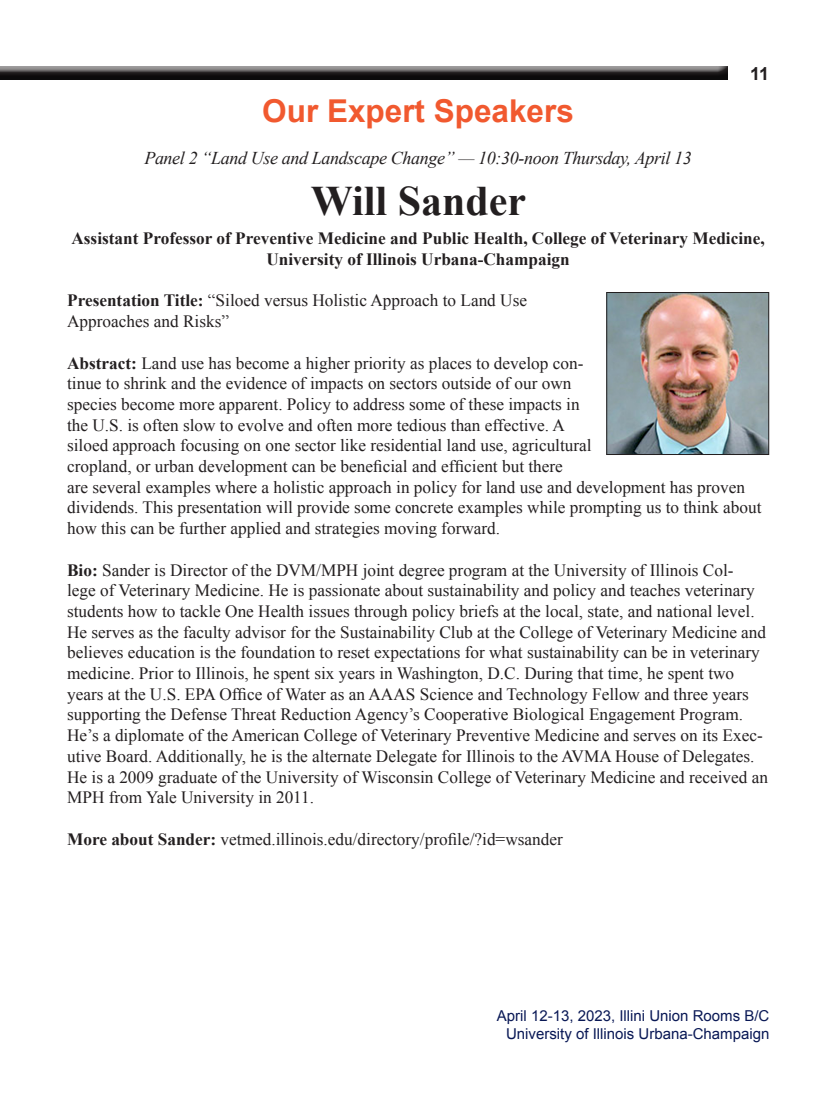
<style>
.page{position:relative;width:837px;height:1107px;background:#fff}
.page>*{position:absolute;margin:0;border:0;box-sizing:border-box;transform-origin:0 0}
.t1{font:700 42px "Times New Roman";color:#231f20}
.t2{font:700 31.5px "Arial";color:#f1592f}
.t3{font:italic 18px "Times New Roman";letter-spacing:-.02em;color:#231f20}
.t4{font:700 18px "Arial";color:#231f20}
.t5{font:17.25px/20.7px "Times New Roman";color:#231f20}
.t6{font:700 17.25px/20.7px "Times New Roman";color:#231f20;text-align:center}
.t7{font:15px/18px "Arial";color:#091855;text-align:right}
.s1{font-weight:700}
</style>
<div class="page">
<div style="left:0;top:66px;width:729px;height:16px;background:#231f20;opacity:.75"></div>
<img style="left:608px;top:294px;width:159px;height:159px">
<div style="left:606px;top:292px;width:163px;height:163px;border:1px solid #231f20"></div>
<p class="t4" style="left:750px;top:62px;width:21px">11</p>
<h2 class="t2" style="left:262px;top:90px;width:313px">Our Expert Speakers</h2>
<p class="t3" style="left:144px;top:146px;width:549px">Panel 2 “Land Use and Landscape Change” — 10:30-noon Thursday, April 13</p>
<h1 class="t1" style="left:311px;top:172px;width:217px">Will Sander</h1>
<p class="t6" style="left:71px;top:228px;width:695px">Assistant Professor of Preventive Medicine and Public Health, College of Veterinary Medicine,<br>University of Illinois Urbana-Champaign</p>
<p class="t5" style="left:67px;top:290px;width:461px"><span class="s1">Presentation Title:</span> “Siloed versus Holistic Approach to Land Use<br>Approaches and Risks”</p>
<p class="t5" style="left:67px;top:352px;width:696px"><span class="s1">Abstract:</span> Land use has become a higher priority as places to develop con-<br>tinue to shrink and the evidence of impacts on sectors outside of our own<br>species become more apparent. Policy to address some of these impacts in<br>the U.S. is often slow to evolve and often more tedious than effective. A<br>siloed approach focusing on one sector like residential land use, agricultural<br>cropland, or urban development can be beneficial and efficient but there<br>are several examples where a holistic approach in policy for land use and development has proven dividends. This presentation will provide some concrete examples while prompting us to think about how this can be further applied and strategies moving forward.</p>
<p class="t5" style="left:67px;top:559px;width:702px"><span class="s1">Bio:</span> Sander is Director of the DVM/MPH joint degree program at the University of Illinois Col-<br>lege of Veterinary Medicine. He is passionate about sustainability and policy and teaches veterinary students how to tackle One Health issues through policy briefs at the local, state, and national level.<br>He serves as the faculty advisor for the Sustainability Club at the College of Veterinary Medicine and believes education is the foundation to reset expectations for what sustainability can be in veterinary medicine. Prior to Illinois, he spent six years in Washington, D.C. During that time, he spent two years at the U.S. EPA Office of Water as an AAAS Science and Technology Fellow and three years supporting the Defense Threat Reduction Agency’s Cooperative Biological Engagement Program.<br>He’s a diplomate of the American College of Veterinary Preventive Medicine and serves on its Exec&shy;utive Board. Additionally, he is the alternate Delegate for Illinois to the AVMA House of Delegates.<br>He is a 2009 graduate of the University of Wisconsin College of Veterinary Medicine and received an MPH from Yale University in 2011.</p>
<p class="t5" style="left:67px;top:828px;width:497px"><span class="s1">More about Sander:</span> vetmed.illinois.edu/directory/profile/?id=wsander</p>
<p class="t7" style="left:497px;top:1007px;width:274px">April 12-13, 2023, Illini Union Rooms B/C<br>University of Illinois Urbana-Champaign</p>
</div>
